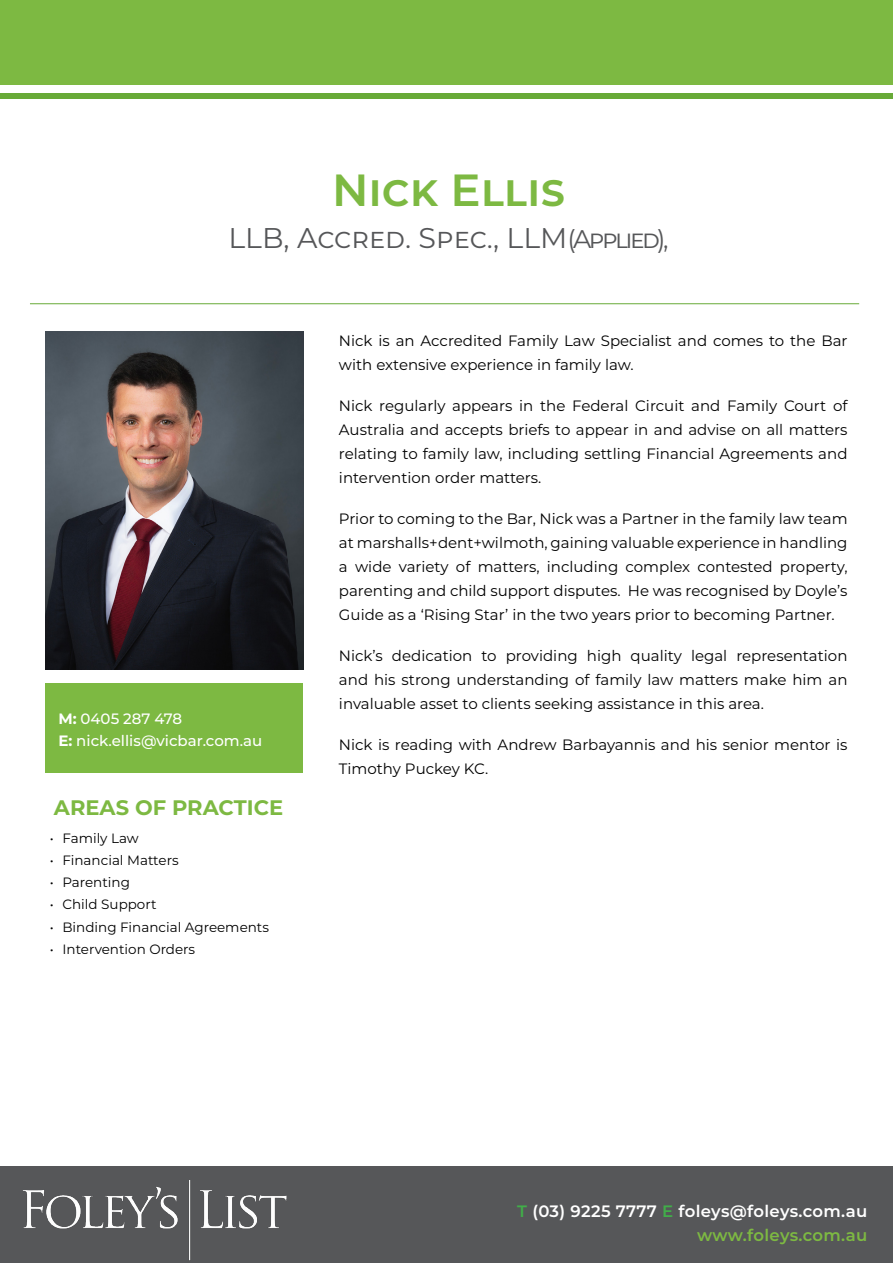
<style>
.page{position:relative;width:893px;height:1263px;background:#fff}
.page>*{position:absolute;margin:0;border:0;box-sizing:border-box;transform-origin:0 0}
.t1{font:600 45px "Montserrat";color:#7db942}
.t2{font:28.5px "Montserrat";color:#565759}
.t3{font:700 21px "Montserrat";color:#7db942}
.t4{font:600 16.5px/24px "Montserrat";letter-spacing:.015em;color:#fff;text-align:right}
.t5{font:15px/24px "Montserrat";color:#000;text-align:justify}
.t6{font:500 15px/22.2px "Montserrat";color:#fff}
.t7{font:13.5px "Montserrat";color:#000}
.s1{font-size:25.5px}
.s2{font-weight:700}
.s3{color:#41ad49}
.s4{color:#7db942}
</style>
<div class="page">
<div style="left:0;top:0;width:893px;height:85px;background:#7db942"></div>
<div style="left:0;top:93px;width:893px;height:6px;background:#68aa38"></div>
<div style="left:46px;top:683px;width:257px;height:89px;background:#7db942"></div>
<img style="left:45px;top:331px;width:258px;height:339px">
<hr style="left:30px;top:303px;width:829px;height:1px;background:#68aa38">
<div style="left:0;top:1166px;width:893px;height:97px;background:#565759"></div>
<img style="left:22px;top:1180px;width:265px;height:80px">
<h1 class="t1" style="left:332px;top:158px;width:234px">Nick Ellis</h1>
<h2 class="t2" style="left:228px;top:219px;width:442px">LLB, Accred. Spec., LLM<span class="s1">(Applied),</span></h2>
<p class="t6" style="left:58px;top:707px;width:205px"><span class="s2">M:</span> 0405 287 478<br><span class="s2">E:</span> nick.ellis@vicbar.com.au</p>
<h3 class="t3" style="left:54px;top:792px;width:231px">AREAS OF PRACTICE</h3>
<p class="t7" style="left:50px;top:829px;width:91px">• Family Law</p>
<p class="t7" style="left:50px;top:851px;width:130px">• Financial Matters</p>
<p class="t7" style="left:50px;top:873px;width:82px">• Parenting</p>
<p class="t7" style="left:50px;top:895px;width:108px">• Child Support</p>
<p class="t7" style="left:50px;top:917px;width:221px">• Binding Financial Agreements</p>
<p class="t7" style="left:50px;top:940px;width:147px">• Intervention Orders</p>
<p class="t5" style="left:339px;top:328px;width:510px">Nick is an Accredited Family Law Specialist and comes to the Bar with extensive experience in family law.</p>
<p class="t5" style="left:339px;top:393px;width:510px">Nick regularly appears in the Federal Circuit and Family Court of Australia and accepts briefs to appear in and advise on all matters relating to family law, including settling Financial Agreements and intervention order matters.</p>
<p class="t5" style="left:339px;top:506px;width:510px">Prior to coming to the Bar, Nick was a Partner in the family law team at marshalls+dent+wilmoth, gaining valuable experience in handling a wide variety of matters, including complex contested property, parenting and child support disputes. He was recognised by Doyle’s Guide as a ‘Rising Star’ in the two years prior to becoming Partner.</p>
<p class="t5" style="left:339px;top:643px;width:510px">Nick’s dedication to providing high quality legal representation and his strong understanding of family law matters make him an invaluable asset to clients seeking assistance in this area.</p>
<p class="t5" style="left:339px;top:732px;width:510px">Nick is reading with Andrew Barbayannis and his senior mentor is<br>Timothy Puckey KC.</p>
<p class="t4" style="left:517px;top:1198px;width:352px"><span class="s3">T</span> (03) 9225 7777 <span class="s3">E</span> foleys@foleys.com.au <span class="s4">www.foleys.com.au</span></p>
</div>
